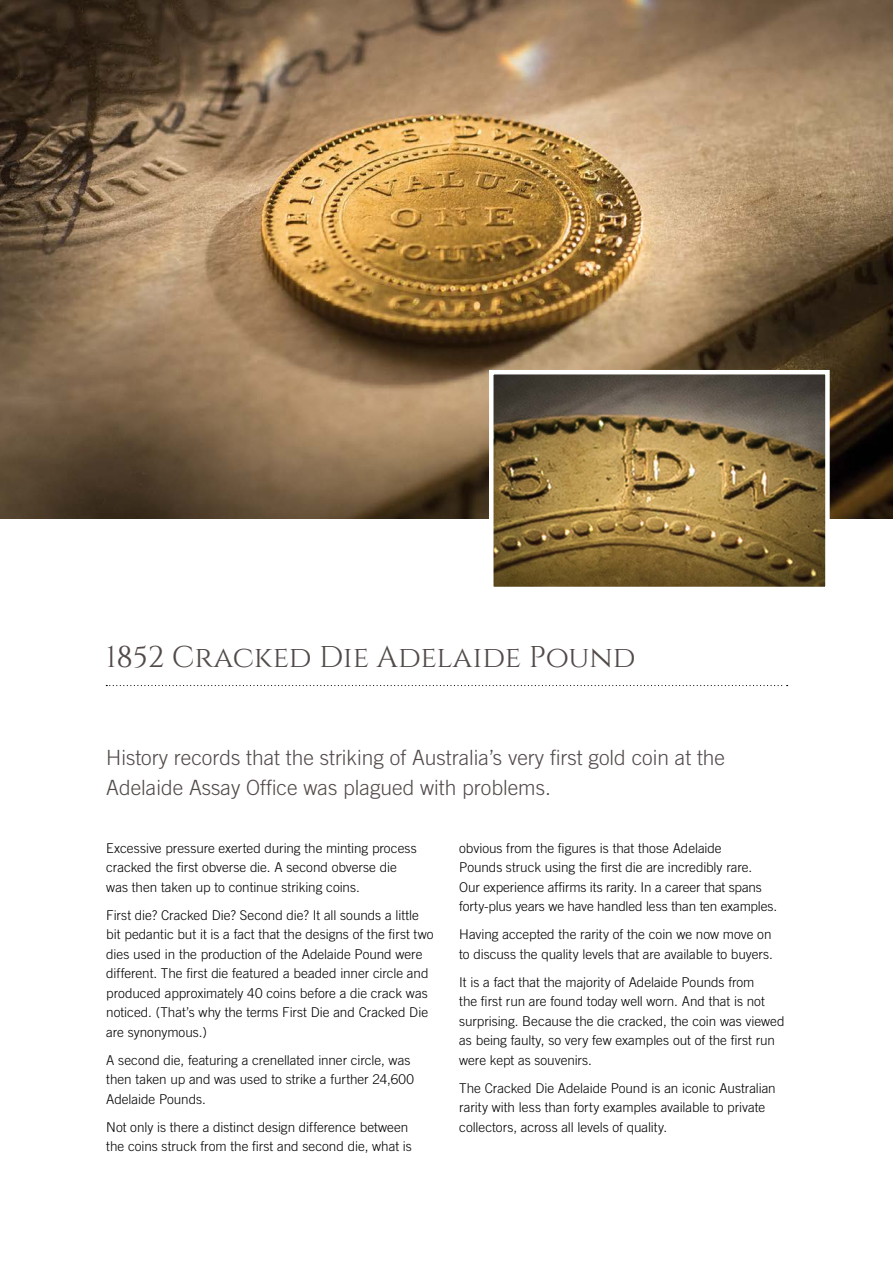
<style>
.page{position:relative;width:893px;height:1263px;background:#fff}
.page>*{position:absolute;margin:0;border:0;box-sizing:border-box;transform-origin:0 0}
.t1{font:30px "Cinzel";color:#524a49}
.t2{font:300 21px/30px "Trade Gothic";color:#524a49}
.t3{font:300 13.5px/19.5px "Trade Gothic";letter-spacing:-.005em;color:#000}
</style>
<div class="page">
<svg style="left:106px;top:685px;width:682px;height:1px"></svg>
<img style="left:0;top:0;width:893px;height:519px">
<svg style="left:487px;top:368px;width:345px;height:219px"></svg>
<p class="t1" style="left:106px;top:640px;width:531px">1852 Cracked Die Adelaide Pound</p>
<p class="t2" style="left:106px;top:742px;width:620px">History records that the striking of Australia’s very first gold coin at the<br>Adelaide Assay Office was plagued with problems.</p>
<p class="t3" style="left:106px;top:838px;width:312px">Excessive pressure exerted during the minting process cracked the first obverse die. A second obverse die was then taken up to continue striking coins.</p>
<p class="t3" style="left:106px;top:905px;width:329px">First die? Cracked Die? Second die? It all sounds a little bit pedantic but it is a fact that the designs of the first two dies used in the production of the Adelaide Pound were different. The first die featured a beaded inner circle and produced approximately 40 coins before a die crack was noticed. (That’s why the terms First Die and Cracked Die are synonymous.)</p>
<p class="t3" style="left:106px;top:1050px;width:309px">A second die, featuring a crenellated inner circle, was then taken up and was used to strike a further 24,600<br>Adelaide Pounds.</p>
<p class="t3" style="left:106px;top:1117px;width:307px">Not only is there a distinct design difference between the coins struck from the first and second die, what is</p>
<p class="t3" style="left:459px;top:838px;width:319px">obvious from the figures is that those Adelaide<br>Pounds struck using the first die are incredibly rare.<br>Our experience affirms its rarity. In a career that spans forty-plus years we have handled less than ten examples.</p>
<p class="t3" style="left:459px;top:924px;width:315px">Having accepted the rarity of the coin we now move on to discuss the quality levels that are available to buyers.</p>
<p class="t3" style="left:459px;top:972px;width:327px">It is a fact that the majority of Adelaide Pounds from<br>the first run are found today well worn. And that is not surprising. Because the die cracked, the coin was viewed as being faulty, so very few examples out of the first run were kept as souvenirs.</p>
<p class="t3" style="left:459px;top:1078px;width:318px">The Cracked Die Adelaide Pound is an iconic Australian rarity with less than forty examples available to private collectors, across all levels of quality.</p>
</div>
